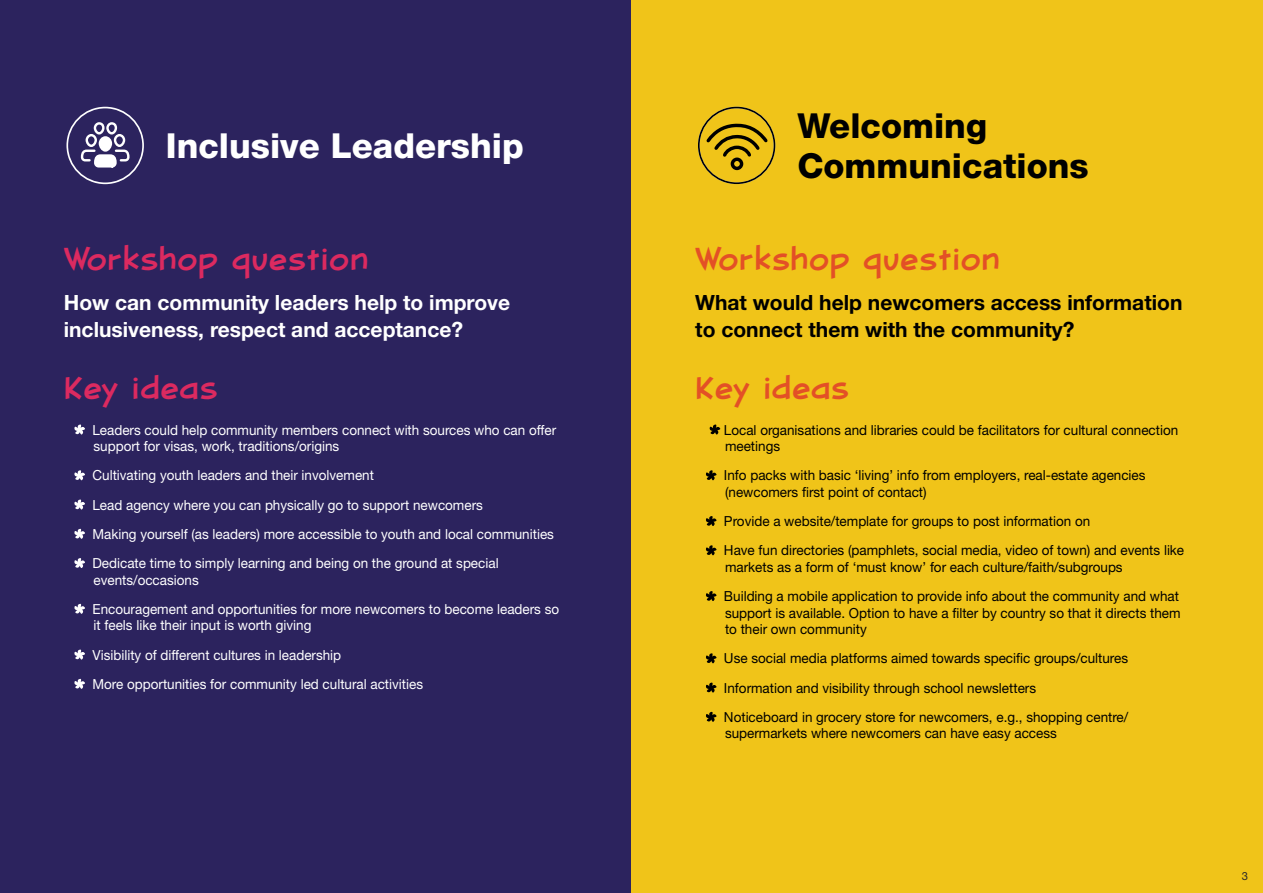
<style>
.page{position:relative;width:1263px;height:893px;background:#fff}
.page>*{position:absolute;margin:0;border:0;box-sizing:border-box;transform-origin:0 0}
.t1{font:45px "Blambot FX Pro Light BB";color:#dc2a60}
.t2{font:45px "Blambot FX Pro Light BB";color:#e35026}
.t3{font:800 34.5px/40.5px "Helvetica Neue LT Std";color:#000}
.t4{font:800 34.5px "Helvetica Neue LT Std";color:#fff}
.t5{font:700 21px/27px "Helvetica Neue LT Std";color:#fff}
.t6{font:700 21px/27px "Helvetica Neue LT Std";color:#000}
.t7{font:13.8px/29.2px "Helvetica Neue LT Std";color:#000}
.t8{font:13.8px/29.2px "Helvetica Neue LT Std";color:#fff}
.t9{font:11.25px "Helvetica Neue LT Std";color:#292829}
</style>
<div class="page">
<div style="left:0;top:0;width:631px;height:893px;background:#2c235e"></div>
<div style="left:631px;top:0;width:632px;height:893px;background:#f0c419"></div>
<svg style="left:74px;top:424px;width:11px;height:11px"></svg>
<svg style="left:74px;top:470px;width:11px;height:10px"></svg>
<svg style="left:74px;top:499px;width:11px;height:11px"></svg>
<svg style="left:74px;top:528px;width:11px;height:11px"></svg>
<svg style="left:74px;top:558px;width:11px;height:10px"></svg>
<svg style="left:74px;top:603px;width:11px;height:11px"></svg>
<svg style="left:74px;top:649px;width:11px;height:11px"></svg>
<svg style="left:74px;top:678px;width:11px;height:11px"></svg>
<svg style="left:66px;top:107px;width:78px;height:77px"></svg>
<svg style="left:709px;top:424px;width:11px;height:11px"></svg>
<svg style="left:706px;top:470px;width:11px;height:10px"></svg>
<svg style="left:706px;top:516px;width:11px;height:10px"></svg>
<svg style="left:706px;top:545px;width:11px;height:10px"></svg>
<svg style="left:706px;top:591px;width:11px;height:10px"></svg>
<svg style="left:706px;top:653px;width:11px;height:10px"></svg>
<svg style="left:706px;top:682px;width:11px;height:11px"></svg>
<svg style="left:706px;top:711px;width:11px;height:11px"></svg>
<svg style="left:698px;top:107px;width:77px;height:77px"></svg>
<div style="left:731px;top:158px;width:12px;height:12px;border:3px solid #000;border-radius:50%"></div>
<h2 class="t4" style="left:166px;top:125px;width:359px">Inclusive Leadership</h2>
<h2 class="t3" style="left:797px;top:105px;width:293px">Welcoming<br>Communications</h2>
<h1 class="t1" style="left:64px;top:235px;width:307px">Workshop question</h1>
<h1 class="t2" style="left:695px;top:235px;width:307px">Workshop question</h1>
<h3 class="t5" style="left:64px;top:288px;width:448px">How can community leaders help to improve inclusiveness, respect and acceptance?</h3>
<h3 class="t6" style="left:695px;top:288px;width:489px">What would help newcomers access information to connect them with the community?</h3>
<h1 class="t1" style="left:64px;top:365px;width:156px">Key ideas</h1>
<h1 class="t2" style="left:695px;top:365px;width:156px">Key ideas</h1>
<p class="t8" style="left:92px;top:421px;width:465px;line-height:16.5px">Leaders could help community members connect with sources who can offer support for visas, work, traditions/origins</p>
<p class="t8" style="left:92px;top:461px;width:463px">Cultivating youth leaders and their involvement<br>Lead agency where you can physically go to support newcomers<br>Making yourself (as leaders) more accessible to youth and local communities Dedicate time to simply learning and being on the ground at special</p>
<p class="t8" style="left:92px;top:565px;width:468px">events/occasions<br>Encouragement and opportunities for more newcomers to become leaders so</p>
<p class="t8" style="left:92px;top:611px;width:332px">it feels like their input is worth giving<br>Visibility of different cultures in leadership<br>More opportunities for community led cultural activities</p>
<p class="t7" style="left:724px;top:421px;width:456px;line-height:16.5px">Local organisations and libraries could be facilitators for cultural connection meetings</p>
<p class="t7" style="left:724px;top:467px;width:423px;line-height:16.5px">Info packs with basic ‘living’ info from employers, real-estate agencies (newcomers first point of contact)</p>
<p class="t7" style="left:724px;top:506px;width:462px">Provide a website/template for groups to post information on<br>Have fun directories (pamphlets, social media, video of town) and events like</p>
<p class="t7" style="left:724px;top:552px;width:456px">markets as a form of ‘must know’ for each culture/faith/subgroups<br>Building a mobile application to provide info about the community and what</p>
<p class="t7" style="left:725px;top:604px;width:457px;line-height:16.5px">support is available. Option to have a filter by country so that it directs them to their own community</p>
<p class="t7" style="left:724px;top:644px;width:406px">Use social media platforms aimed towards specific groups/cultures<br>Information and visibility through school newsletters<br>Noticeboard in grocery store for newcomers, e.g., shopping centre/</p>
<p class="t7" style="left:725px;top:719px;width:333px">supermarkets where newcomers can have easy access</p>
<p class="t9" style="left:1242px;top:869px;width:8px">3</p>
</div>
